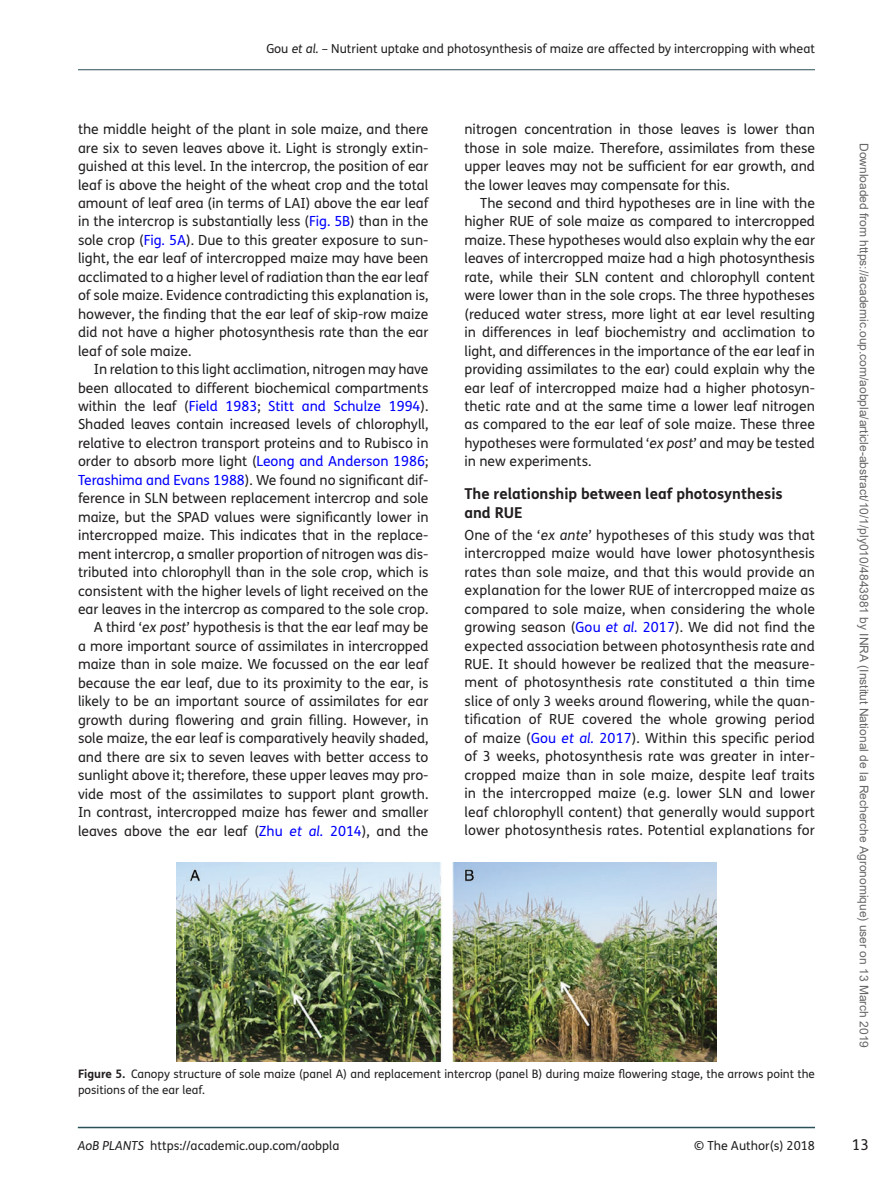
<style>
.page{position:relative;width:893px;height:1191px;background:#fff}
.page>*{position:absolute;margin:0;border:0;box-sizing:border-box;transform-origin:0 0}
.t1{font:700 15px/18.5px "FS Me";color:#231f20}
.t2{font:15px "FS Me";color:#231f20}
.t3{font:13.95px/18.5px "FS Me";color:#231f20;text-align:justify}
.t4{font:12.45px "FS Me";color:#231f20}
.t5{font:12px "Arial";color:#666}
.t6{font:11.7px/15.8px "FS Me";color:#231f20}
.s1{font-style:italic}
.s2{color:#00f}
.s3{font-style:italic;color:#00f}
.s4{font-weight:700}
</style>
<div class="page">
<hr style="left:78px;top:69px;width:737px;height:1px;background:#295157">
<hr style="left:78px;top:1126px;width:737px;height:2px;background:#295157">
<img style="left:176px;top:863px;width:540px;height:198px">
<p class="t4" style="left:266px;top:40px;width:550px">Gou <span class="s1">et al.</span> – Nutrient uptake and photosynthesis of maize are affected by intercropping with wheat</p>
<p class="t3" style="left:78px;top:120px;width:352px">the middle height of the plant in sole maize, and there are six to seven leaves above it. Light is strongly extin&shy;guished at this level. In the intercrop, the position of ear leaf is above the height of the wheat crop and the total amount of leaf area (in terms of LAI) above the ear leaf in the intercrop is substantially less (<span class="s2">Fig. 5B</span>) than in the sole crop (<span class="s2">Fig. 5A</span>). Due to this greater exposure to sun&shy;light, the ear leaf of intercropped maize may have been acclimated to a higher level of radiation than the ear leaf of sole maize. Evidence contradicting this explanation is, however, the finding that the ear leaf of skip-row maize did not have a higher photosynthesis rate than the ear leaf of sole maize.</p>
<p class="t3" style="left:78px;top:360px;width:352px;text-align:right">In relation to this light acclimation, nitrogen may have been allocated to different biochemical compartments within the leaf (<span class="s2">Field 1983</span>; <span class="s2">Stitt and Schulze 1994</span>).<br>Shaded leaves contain increased levels of chlorophyll, relative to electron transport proteins and to Rubisco in order to absorb more light (<span class="s2">Leong and Anderson 1986</span>; <span class="s2">Terashima and Evans 1988</span>). We found no significant dif&shy;ference in SLN between replacement intercrop and sole maize, but the SPAD values were significantly lower in intercropped maize. This indicates that in the replace&shy;ment intercrop, a smaller proportion of nitrogen was dis&shy;tributed into chlorophyll than in the sole crop, which is consistent with the higher levels of light received on the ear leaves in the intercrop as compared to the sole crop.<br>A third ‘<span class="s1">ex post</span>’ hypothesis is that the ear leaf may be<br>a more important source of assimilates in intercropped maize than in sole maize. We focussed on the ear leaf because the ear leaf, due to its proximity to the ear, is likely to be an important source of assimilates for ear growth during flowering and grain filling. However, in sole maize, the ear leaf is comparatively heavily shaded, and there are six to seven leaves with better access to sunlight above it; therefore, these upper leaves may pro&shy;vide most of the assimilates to support plant growth.<br>In contrast, intercropped maize has fewer and smaller leaves above the ear leaf (<span class="s2">Zhu</span> <span class="s3">et al.</span> <span class="s2">2014</span>), and the</p>
<p class="t3" style="left:464px;top:120px;width:352px">nitrogen concentration in those leaves is lower than those in sole maize. Therefore, assimilates from these upper leaves may not be sufficient for ear growth, and the lower leaves may compensate for this.</p>
<p class="t3" style="left:464px;top:194px;width:352px;text-indent:16px">The second and third hypotheses are in line with the higher RUE of sole maize as compared to intercropped maize. These hypotheses would also explain why the ear leaves of intercropped maize had a high photosynthesis rate, while their SLN content and chlorophyll content were lower than in the sole crops. The three hypotheses (reduced water stress, more light at ear level resulting in differences in leaf biochemistry and acclimation to light, and differences in the importance of the ear leaf in providing assimilates to the ear) could explain why the ear leaf of intercropped maize had a higher photosyn&shy;thetic rate and at the same time a lower leaf nitrogen as compared to the ear leaf of sole maize. These three hypotheses were formulated ‘<span class="s1">ex post</span>’ and may be tested in new experiments.</p>
<p class="t1" style="left:464px;top:484px;width:320px">The relationship between leaf photosynthesis and RUE</p>
<p class="t3" style="left:464px;top:525px;width:352px">One of the ‘<span class="s1">ex ante</span>’ hypotheses of this study was that intercropped maize would have lower photosynthesis rates than sole maize, and that this would provide an explanation for the lower RUE of intercropped maize as compared to sole maize, when considering the whole growing season (<span class="s2">Gou</span> <span class="s3">et al.</span> <span class="s2">2017</span>). We did not find the expected association between photosynthesis rate and RUE. It should however be realized that the measure&shy;ment of photosynthesis rate constituted a thin time slice of only 3 weeks around flowering, while the quan&shy;tification of RUE covered the whole growing period of maize (<span class="s2">Gou</span> <span class="s3">et al.</span> <span class="s2">2017</span>). Within this specific period of 3 weeks, photosynthesis rate was greater in inter&shy;cropped maize than in sole maize, despite leaf traits in the intercropped maize (e.g. lower SLN and lower leaf chlorophyll content) that generally would support lower photosynthesis rates. Potential explanations for</p>
<p class="t6" style="left:78px;top:1066px;width:738px"><span class="s4">Figure 5.</span> Canopy structure of sole maize (panel A) and replacement intercrop (panel B) during maize flowering stage, the arrows point the positions of the ear leaf.</p>
<p class="t5" style="left:868px;top:143px;width:906px;rotate:90deg">Downloaded from https://academic.oup.com/aobpla/article-abstract/10/1/ply010/4843981 by INRA (Institut National de la Recherche Agronomique) user on 13 March 2019</p>
<p class="t4" style="left:78px;top:1137px;width:263px"><span class="s1">AoB PLANTS</span> https://academic.oup.com/aobpla</p>
<p class="t4" style="left:694px;top:1137px;width:122px">© The Author(s) 2018</p>
<p class="t2" style="left:852px;top:1134px;width:19px">13</p>
</div>
